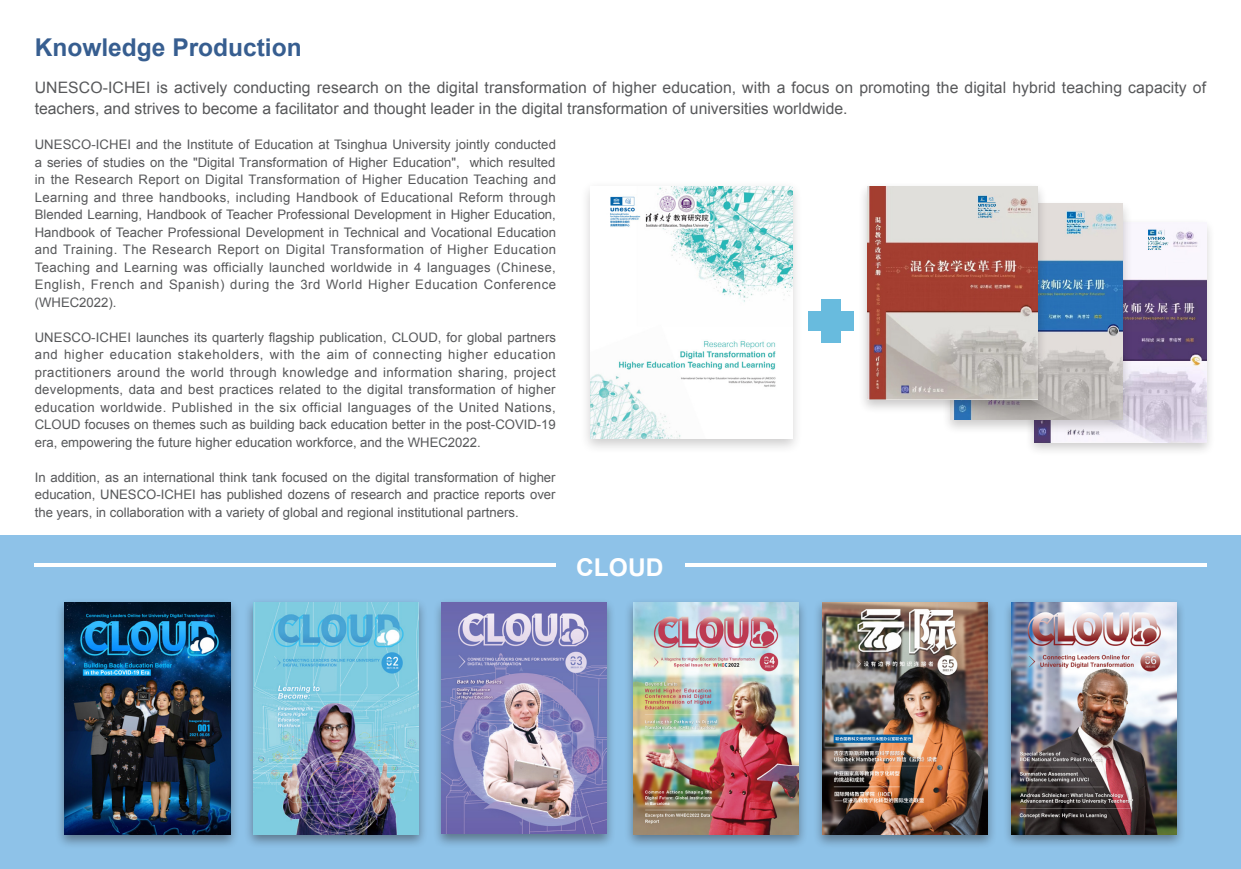
<style>
.page{position:relative;width:1241px;height:869px;background:#fff}
.page>*{position:absolute;margin:0;border:0;box-sizing:border-box;transform-origin:0 0}
.t1{font:700 24.5px "Arial";color:#375e90}
.t2{font:700 24.5px "Arial";color:#fff}
.t3{font:15.75px/21px "Arial";letter-spacing:.005em;color:#57585a}
.t4{font:13.12px/17.5px "Arial";color:#57585a;text-align:justify}
</style>
<div class="page">
<div style="left:580px;top:181px;width:222px;height:273px;background:#231f20;opacity:.22"></div>
<img style="left:590px;top:186px;width:202px;height:252px">
<div style="left:1024px;top:217px;width:191px;height:239px;background:#231f20;opacity:.22"></div>
<img style="left:1034px;top:222px;width:171px;height:220px">
<div style="left:941px;top:199px;width:191px;height:235px;background:#231f20;opacity:.22"></div>
<img style="left:950px;top:204px;width:172px;height:215px">
<div style="left:857px;top:181px;width:190px;height:232px;background:#231f20;opacity:.24"></div>
<img style="left:867px;top:186px;width:170px;height:213px">
<div style="left:0;top:535px;width:1240px;height:333px;background:#8ec2e8"></div>
<div style="left:808px;top:310px;width:45px;height:20px;background:#68bbde"></div>
<div style="left:821px;top:298px;width:19px;height:44px;background:#68bbde"></div>
<div style="left:55px;top:597px;width:185px;height:251px;background:#231f20;opacity:.46"></div>
<img style="left:65px;top:602px;width:165px;height:231px">
<div style="left:244px;top:597px;width:184px;height:251px;background:#231f20;opacity:.46"></div>
<img style="left:253px;top:602px;width:165px;height:231px">
<div style="left:432px;top:597px;width:184px;height:251px;background:#231f20;opacity:.46"></div>
<img style="left:442px;top:602px;width:164px;height:231px">
<div style="left:623px;top:597px;width:184px;height:251px;background:#231f20;opacity:.46"></div>
<img style="left:633px;top:602px;width:165px;height:231px">
<div style="left:812px;top:597px;width:184px;height:251px;background:#231f20;opacity:.46"></div>
<img style="left:822px;top:602px;width:165px;height:231px">
<div style="left:1002px;top:597px;width:184px;height:251px;background:#231f20;opacity:.46"></div>
<img style="left:1011px;top:602px;width:165px;height:231px">
<hr style="left:35px;top:563px;width:521px;height:3px;background:#fff">
<hr style="left:685px;top:563px;width:520px;height:3px;background:#fff">
<p class="t1" style="left:35px;top:31px;width:268px">Knowledge Production</p>
<p class="t3" style="left:35px;top:77px;width:1172px">UNESCO-ICHEI is actively conducting research on the digital transformation of higher education, with a focus on promoting the digital hybrid teaching capacity of teachers, and strives to become a facilitator and thought leader in the digital transformation of universities worldwide.</p>
<p class="t4" style="left:35px;top:136px;width:523px">UNESCO-ICHEI and the Institute of Education at Tsinghua University jointly conducted a series of studies on the "Digital Transformation of Higher Education", which resulted in the Research Report on Digital Transformation of Higher Education Teaching and Learning and three handbooks, including Handbook of Educational Reform through Blended Learning, Handbook of Teacher Professional Development in Higher Education, Handbook of Teacher Professional Development in Technical and Vocational Education and Training. The Research Report on Digital Transformation of Higher Education Teaching and Learning was officially launched worldwide in 4 languages (Chinese, English, French and Spanish) during the 3rd World Higher Education Conference (WHEC2022).</p>
<p class="t4" style="left:35px;top:328px;width:522px">UNESCO-ICHEI launches its quarterly flagship publication, CLOUD, for global partners and higher education stakeholders, with the aim of connecting higher education practitioners around the world through knowledge and information sharing, project developments, data and best practices related to the digital transformation of higher education worldwide. Published in the six official languages of the United Nations, CLOUD focuses on themes such as building back education better in the post-COVID-19 era, empowering the future higher education workforce, and the WHEC2022.</p>
<p class="t4" style="left:35px;top:468px;width:522px">In addition, as an international think tank focused on the digital transformation of higher education, UNESCO-ICHEI has published dozens of research and practice reports over the years, in collaboration with a variety of global and regional institutional partners.</p>
<p class="t2" style="left:576px;top:550px;width:89px">CLOUD</p>
</div>
